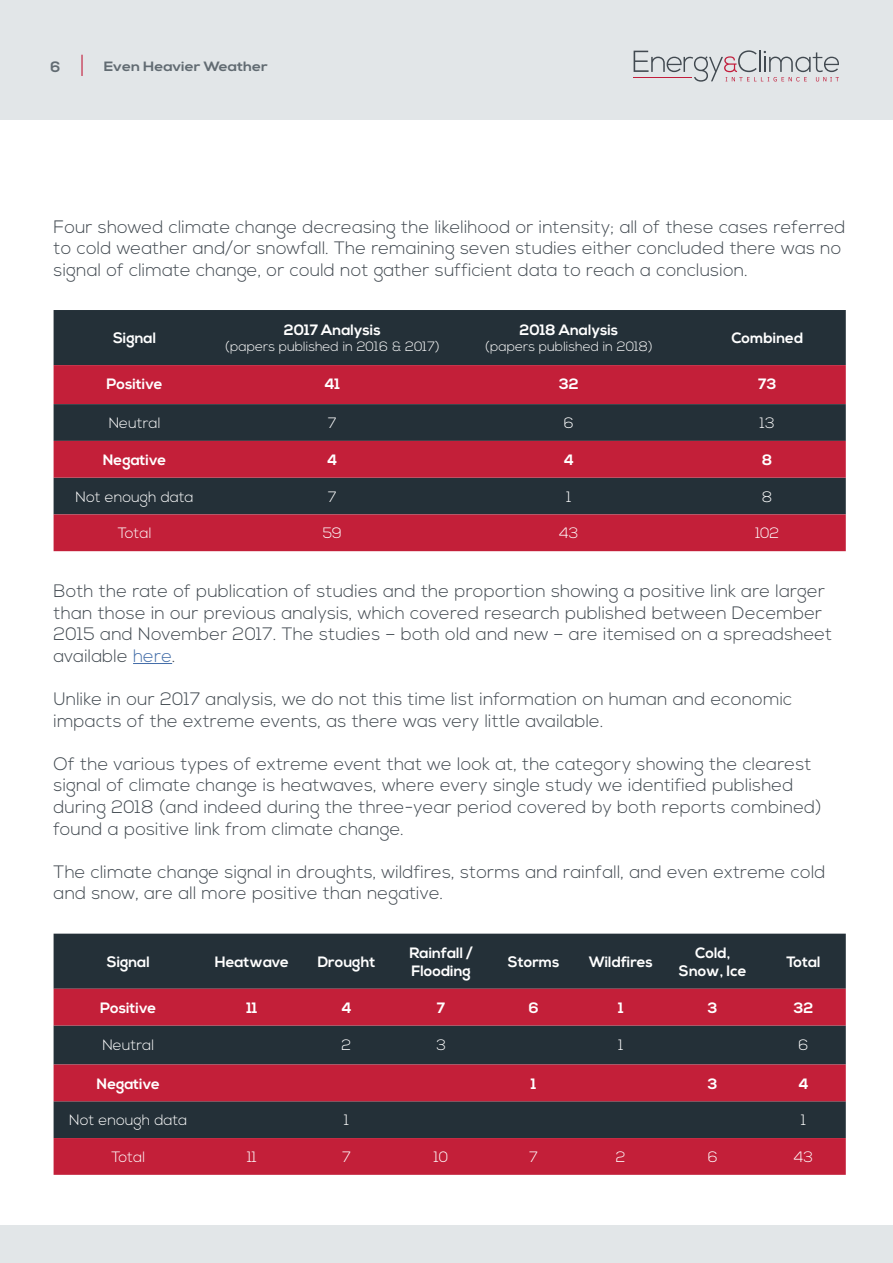
<style>
.page{position:relative;width:893px;height:1263px;background:#fff}
.page>*{position:absolute;margin:0;border:0;box-sizing:border-box;transform-origin:0 0}
.t1{font:300 18px/21.6px "Nexa";letter-spacing:.01em;color:#414950}
.t2{font:700 15px/18px "Nexa";color:#fff;text-align:center}
.t3{font:300 15px "Nexa";color:#fff}
.t4{font:700 15px "Nexa";color:#2a363f}
.t5{font:300 13.5px "Nexa";color:#fff}
.t6{font:700 13.5px "Nexa";color:#2a363f;scale:1.14 1}
.s1{color:#436da8}
</style>
<div class="page">
<div style="left:0;top:0;width:893px;height:119px;background:#e2e6e8"></div>
<hr style="left:81px;top:55px;width:2px;height:21px;background:#c21e3c">
<svg style="left:634px;top:50px;width:205px;height:32px"></svg>
<div style="left:0;top:1225px;width:893px;height:38px;background:#e2e6e8"></div>
<hr style="left:133px;top:663px;width:39px;height:1px;background:#436da8">
<div style="left:54px;top:310px;width:792px;height:55px;background:#243038"></div>
<svg style="left:54px;top:365px;width:792px;height:76px;background:#762839"></svg>
<svg style="left:54px;top:441px;width:792px;height:110px;background:#8e2539"></svg>
<div style="left:54px;top:934px;width:792px;height:55px;background:#243038"></div>
<svg style="left:54px;top:989px;width:792px;height:186px;background:#832639"></svg>
<p class="t4" style="left:50px;top:59px;width:11px">6</p>
<p class="t6" style="left:104px;top:59px;width:145px">Even Heavier Weather</p>
<p class="t1" style="left:54px;top:216px;width:793px">Four showed climate change decreasing the likelihood or intensity; all of these cases referred to cold weather and/or snowfall. The remaining seven studies either concluded there was no signal of climate change, or could not gather sufficient data to reach a conclusion.</p>
<p class="t2" style="left:113px;top:330px;width:45px">Signal</p>
<p class="t2" style="left:284px;top:321px;width:98px">2017 Analysis</p>
<p class="t5" style="left:225px;top:339px;width:216px">(papers published in 2016 &amp; 2017)</p>
<p class="t2" style="left:519px;top:321px;width:100px">2018 Analysis</p>
<p class="t5" style="left:485px;top:339px;width:169px">(papers published in 2018)</p>
<p class="t2" style="left:731px;top:330px;width:73px">Combined</p>
<p class="t2" style="left:107px;top:375px;width:58px">Positive</p>
<p class="t2" style="left:324px;top:375px;width:17px">41</p>
<p class="t2" style="left:559px;top:375px;width:21px">32</p>
<p class="t2" style="left:758px;top:375px;width:20px">73</p>
<p class="t3" style="left:109px;top:414px;width:53px">Neutral</p>
<p class="t3" style="left:328px;top:414px;width:10px">7</p>
<p class="t3" style="left:564px;top:414px;width:11px">6</p>
<p class="t3" style="left:760px;top:414px;width:16px">13</p>
<p class="t2" style="left:103px;top:451px;width:65px">Negative</p>
<p class="t2" style="left:327px;top:451px;width:12px">4</p>
<p class="t2" style="left:564px;top:451px;width:12px">4</p>
<p class="t2" style="left:762px;top:451px;width:12px">8</p>
<p class="t3" style="left:76px;top:488px;width:120px">Not enough data</p>
<p class="t3" style="left:328px;top:488px;width:10px">7</p>
<p class="t3" style="left:566px;top:488px;width:6px">1</p>
<p class="t3" style="left:762px;top:488px;width:12px">8</p>
<p class="t3" style="left:118px;top:525px;width:35px">Total</p>
<p class="t3" style="left:323px;top:525px;width:21px">59</p>
<p class="t3" style="left:559px;top:525px;width:21px">43</p>
<p class="t3" style="left:755px;top:525px;width:25px">102</p>
<p class="t1" style="left:54px;top:581px;width:780px">Both the rate of publication of studies and the proportion showing a positive link are larger than those in our previous analysis, which covered research published between December 2015 and November 2017. The studies – both old and new – are itemised on a spreadsheet available <span class="s1">here</span>.</p>
<p class="t1" style="left:54px;top:689px;width:740px">Unlike in our 2017 analysis, we do not this time list information on human and economic</p>
<p class="t1" style="left:54px;top:710px;width:551px">impacts of the extreme events, as there was very little available.</p>
<p class="t1" style="left:54px;top:753px;width:770px">Of the various types of extreme event that we look at, the category showing the clearest signal of climate change is heatwaves, where every single study we identified published during 2018 (and indeed during the three-year period covered by both reports combined) found a positive link from climate change.</p>
<p class="t1" style="left:54px;top:861px;width:773px">The climate change signal in droughts, wildfires, storms and rainfall, and even extreme cold and snow, are all more positive than negative.</p>
<p class="t2" style="left:107px;top:953px;width:45px">Signal</p>
<p class="t2" style="left:215px;top:953px;width:76px">Heatwave</p>
<p class="t2" style="left:318px;top:953px;width:59px">Drought</p>
<p class="t2" style="left:409px;top:944px;width:65px">Rainfall /</p>
<p class="t2" style="left:411px;top:962px;width:61px">Flooding</p>
<p class="t2" style="left:508px;top:953px;width:53px">Storms</p>
<p class="t2" style="left:589px;top:953px;width:66px">Wildfires</p>
<p class="t2" style="left:679px;top:944px;width:69px">Cold,<br>Snow, Ice</p>
<p class="t2" style="left:786px;top:953px;width:36px">Total</p>
<p class="t2" style="left:100px;top:999px;width:58px">Positive</p>
<p class="t2" style="left:246px;top:999px;width:13px">11</p>
<p class="t2" style="left:341px;top:999px;width:12px">4</p>
<p class="t2" style="left:437px;top:999px;width:10px">7</p>
<p class="t2" style="left:529px;top:999px;width:11px">6</p>
<p class="t2" style="left:618px;top:999px;width:7px">1</p>
<p class="t2" style="left:708px;top:999px;width:11px">3</p>
<p class="t2" style="left:794px;top:999px;width:21px">32</p>
<p class="t3" style="left:102px;top:1036px;width:53px">Neutral</p>
<p class="t3" style="left:342px;top:1036px;width:11px">2</p>
<p class="t3" style="left:436px;top:1036px;width:11px">3</p>
<p class="t3" style="left:618px;top:1036px;width:6px">1</p>
<p class="t3" style="left:798px;top:1036px;width:11px">6</p>
<p class="t2" style="left:97px;top:1075px;width:65px">Negative</p>
<p class="t2" style="left:531px;top:1075px;width:7px">1</p>
<p class="t2" style="left:708px;top:1075px;width:11px">3</p>
<p class="t2" style="left:798px;top:1075px;width:12px">4</p>
<p class="t3" style="left:69px;top:1111px;width:120px">Not enough data</p>
<p class="t3" style="left:344px;top:1111px;width:6px">1</p>
<p class="t3" style="left:801px;top:1111px;width:6px">1</p>
<p class="t3" style="left:111px;top:1148px;width:35px">Total</p>
<p class="t3" style="left:247px;top:1148px;width:11px">11</p>
<p class="t3" style="left:342px;top:1148px;width:10px">7</p>
<p class="t3" style="left:434px;top:1148px;width:16px">10</p>
<p class="t3" style="left:529px;top:1148px;width:10px">7</p>
<p class="t3" style="left:616px;top:1148px;width:11px">2</p>
<p class="t3" style="left:708px;top:1148px;width:11px">6</p>
<p class="t3" style="left:794px;top:1148px;width:21px">43</p>
</div>
